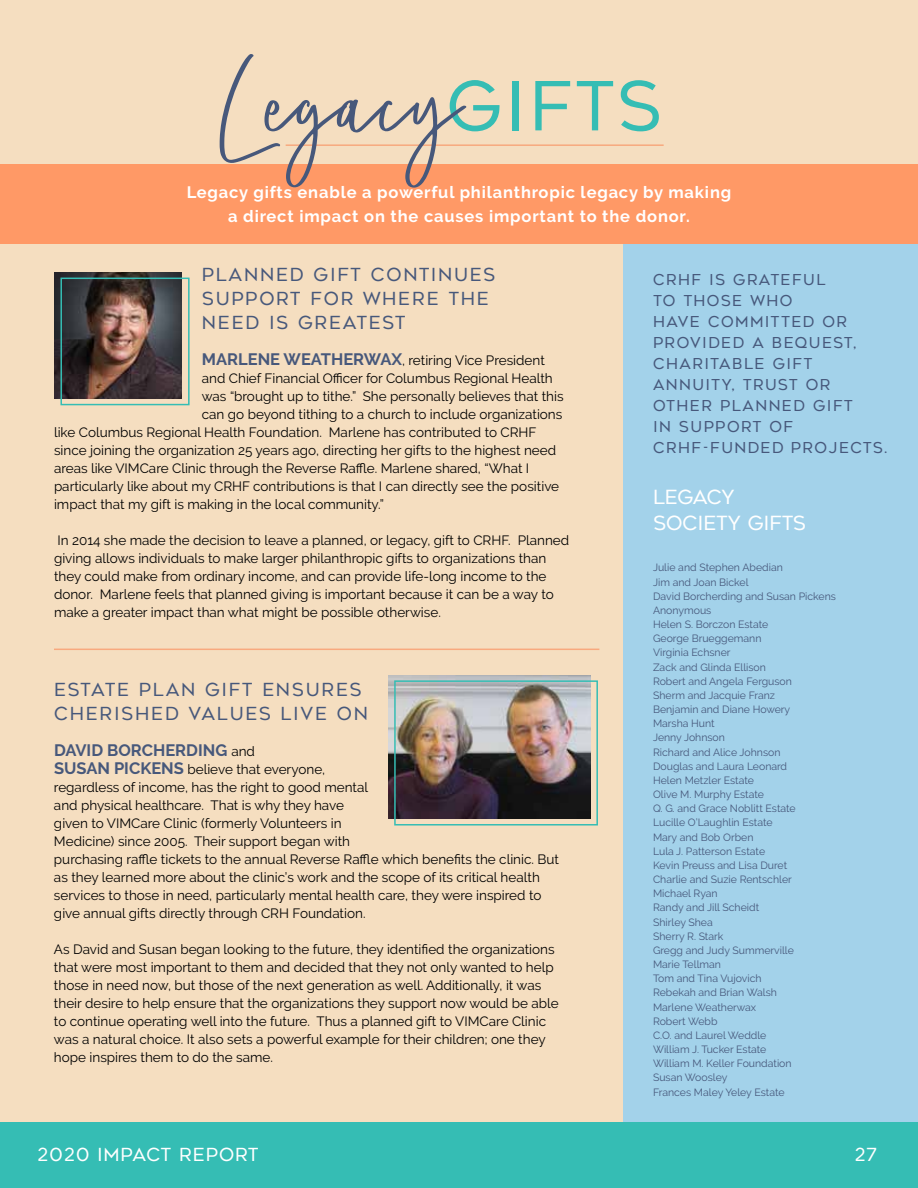
<style>
.page{position:relative;width:918px;height:1188px;background:#fff}
.page>*{position:absolute;margin:0;border:0;box-sizing:border-box;transform-origin:0 0}
.t1{font:101.25px "Pinot";color:#47587b}
.t2{font:19.5px/25.3px "Geometos Neue";letter-spacing:-.02em;color:#fff}
.t3{font:18px/24px "Geometos Neue";letter-spacing:.1em;color:#47587b}
.t4{font:18px "Geometos Neue";letter-spacing:.05em;color:#fff}
.t5{font:700 16.5px/24px "Raleway";letter-spacing:.05em;color:#fff;text-align:center}
.t6{font:700 16.5px "Raleway";color:#47587b}
.t7{font:15px/21px "Geometos Neue";letter-spacing:.1em;color:#47587b}
.t8{font:13.5px/18px "Raleway";color:#000}
.t9{font:10.5px/14.1px "Raleway";color:#47587b}
.s1{font-family:"Geometos Neue";font-size:67.5px;color:#35bdb4}
.s2{font-weight:700;font-size:16.5px;color:#47587b}
.s3{font-weight:400;font-size:13.5px;color:#000}
</style>
<div class="page">
<div style="left:0;top:1121px;width:918px;height:67px;background:#35bdb4"></div>
<div style="left:0;top:0;width:918px;height:1121px;background:#f5dec0"></div>
<div style="left:623px;top:244px;width:295px;height:878px;background:#a3d2ea"></div>
<div style="left:0;top:164px;width:918px;height:80px;background:#f96"></div>
<img style="left:388px;top:675px;width:203px;height:144px">
<img style="left:54px;top:272px;width:128px;height:126px">
<hr style="left:54px;top:649px;width:545px;height:1px;background:#f8a97e">
<hr style="left:286px;top:144px;width:378px;height:2px;background:#f8a97e">
<div style="left:60px;top:278px;width:130px;height:127px;border:2px solid #35bdb4"></div>
<div style="left:394px;top:680px;width:204px;height:146px;border:2px solid #35bdb4"></div>
<h1 class="t1" style="left:226px;top:37px;width:438px">Legacy<span class="s1">GIFTS</span></h1>
<p class="t5" style="left:187px;top:181px;width:546px">Legacy gifts enable a powerful philanthropic legacy by making a direct impact on the causes important to the donor.</p>
<h3 class="t3" style="left:202px;top:263px;width:295px">PLANNED GIFT CONTINUES<br>SUPPORT FOR WHERE THE<br>NEED IS GREATEST</h3>
<p class="t8" style="left:202px;top:351px;width:345px"><span class="s2">MARLENE WEATHERWAX</span>, retiring Vice President</p>
<p class="t8" style="left:202px;top:369px;width:352px">and Chief Financial Officer for Columbus Regional Health</p>
<p class="t8" style="left:202px;top:387px;width:363px">was “brought up to tithe.” She personally believes that this</p>
<p class="t8" style="left:202px;top:405px;width:362px">can go beyond tithing to a church to include organizations</p>
<p class="t8" style="left:54px;top:423px;width:484px">like Columbus Regional Health Foundation. Marlene has contributed to CRHF</p>
<p class="t8" style="left:54px;top:441px;width:504px">since joining the organization 25 years ago, directing her gifts to the highest need</p>
<p class="t8" style="left:54px;top:459px;width:477px">areas like VIMCare Clinic through the Reverse Raffle. Marlene shared, “What I</p>
<p class="t8" style="left:54px;top:477px;width:507px">particularly like about my CRHF contributions is that I can directly see the positive</p>
<p class="t8" style="left:54px;top:495px;width:331px">impact that my gift is making in the local community.”</p>
<p class="t8" style="left:54px;top:531px;width:517px">In 2014 she made the decision to leave a planned, or legacy, gift to CRHF. Planned giving allows individuals to make larger philanthropic gifts to organizations than they could make from ordinary income, and can provide life-long income to the donor. Marlene feels that planned giving is important because it can be a way to make a greater impact than what might be possible otherwise.</p>
<h3 class="t3" style="left:54px;top:677px;width:315px">ESTATE PLAN GIFT ENSURES<br>CHERISHED VALUES LIVE ON</h3>
<p class="t6" style="left:54px;top:741px;width:202px">DAVID BORCHERDING <span class="s3">and</span></p>
<p class="t8" style="left:54px;top:760px;width:507px"><span class="s2">SUSAN PICKENS</span> believe that everyone,<br>regardless of income, has the right to good mental<br>and physical healthcare. That is why they have<br>given to VIMCare Clinic (formerly Volunteers in<br>Medicine) since 2005. Their support began with<br>purchasing raffle tickets to the annual Reverse Raffle which benefits the clinic. But as they learned more about the clinic’s work and the scope of its critical health services to those in need, particularly mental health care, they were inspired to give annual gifts directly through CRH Foundation.</p>
<p class="t8" style="left:54px;top:940px;width:506px">As David and Susan began looking to the future, they identified the organizations that were most important to them and decided that they not only wanted to help those in need now, but those of the next generation as well. Additionally, it was their desire to help ensure that the organizations they support now would be able to continue operating well into the future. Thus a planned gift to VIMCare Clinic was a natural choice. It also sets a powerful example for their children; one they hope inspires them to do the same.</p>
<p class="t7" style="left:653px;top:269px;width:236px">CRHF IS GRATEFUL<br>TO THOSE WHO<br>HAVE COMMITTED OR<br>PROVIDED A BEQUEST,<br>CHARITABLE GIFT<br>ANNUITY, TRUST OR<br>OTHER PLANNED GIFT<br>IN SUPPORT OF<br>CRHF-FUNDED PROJECTS.</p>
<h2 class="t2" style="left:653px;top:485px;width:154px">LEGACY<br>SOCIETY GIFTS</h2>
<p class="t9" style="left:653px;top:561px;width:184px">Julie and Stephen Abedian<br>Jim and Joan Bickel<br>David Borcherding and Susan Pickens<br>Anonymous<br>Helen S. Borczon Estate<br>George Brueggemann<br>Virginia Echsner<br>Zack and Glinda Ellison<br>Robert and Angela Ferguson<br>Sherm and Jacquie Franz<br>Benjamin and Diane Howery<br>Marsha Hunt<br>Jenny Johnson<br>Richard and Alice Johnson<br>Douglas and Laura Leonard<br>Helen Metzler Estate<br>Olive M. Murphy Estate<br>Q. G. and Grace Noblitt Estate<br>Lucille O’Laughlin Estate<br>Mary and Bob Orben<br>Lula J. Patterson Estate<br>Kevin Preuss and Lisa Duret<br>Charlie and Suzie Rentschler<br>Michael Ryan<br>Randy and Jill Scheidt<br>Shirley Shea<br>Sherry R. Stark<br>Gregg and Judy Summerville<br>Marie Tellman<br>Tom and Tina Vujovich<br>Rebekah and Brian Walsh<br>Marlene Weatherwax<br>Robert Webb<br>C.O. and Laurel Weddle<br>William J. Tucker Estate<br>William M. Keller Foundation<br>Susan Woosley<br>Frances Maley Yeley Estate</p>
<h3 class="t4" style="left:37px;top:1144px;width:223px">2020 IMPACT REPORT</h3>
<h3 class="t4" style="left:854px;top:1144px;width:24px">27</h3>
</div>
